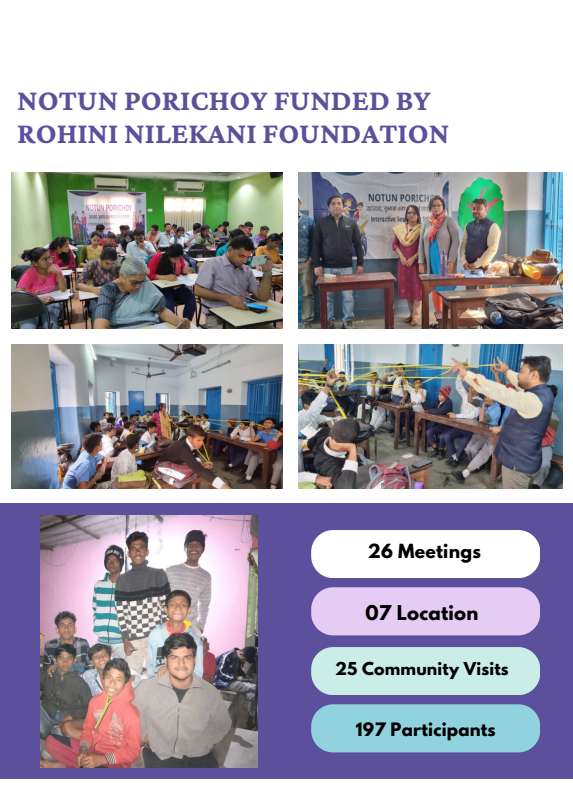
<style>
.page{position:relative;width:573px;height:807px;background:#fff}
.page>*{position:absolute;margin:0;border:0;box-sizing:border-box;transform-origin:0 0}
.t1{font:700 30.4px/32.8px "Crimson Pro";color:#5c509c}
.t2{font:700 18px "League Spartan";letter-spacing:.015em;color:#000}
.t3{font:700 17.2px "League Spartan";letter-spacing:.015em;color:#000}
.t4{font:700 16.4px "League Spartan";letter-spacing:.015em;color:#000}
.t5{font:700 16px "League Spartan";letter-spacing:.015em;color:#000}
</style>
<div class="page">
<div style="left:0;top:503px;width:572px;height:276px;background:#5c509c"></div>
<img style="left:12px;top:173px;width:270px;height:156px">
<img style="left:41px;top:516px;width:216px;height:252px">
<img style="left:12px;top:344px;width:270px;height:144px">
<div style="left:311px;top:704px;width:228px;height:48px;background:#91d2df"></div>
<div style="left:311px;top:530px;width:228px;height:48px;background:#fff"></div>
<div style="left:311px;top:587px;width:228px;height:48px;background:#e5ccf4"></div>
<div style="left:311px;top:647px;width:228px;height:48px;background:#cbede8"></div>
<img style="left:298px;top:344px;width:264px;height:144px">
<img style="left:298px;top:173px;width:264px;height:156px">
<p class="t1" style="left:17px;top:83px;width:433px">NOTUN PORICHOY FUNDED BY<br>ROHINI NILEKANI FOUNDATION</p>
<h2 class="t3" style="left:367px;top:543px;width:114px">26 Meetings</h2>
<p class="t2" style="left:365px;top:604px;width:114px">07 Location</p>
<h2 class="t5" style="left:335px;top:660px;width:175px">25 Community Visits</h2>
<p class="t4" style="left:355px;top:721px;width:141px">197 Participants</p>
</div>
